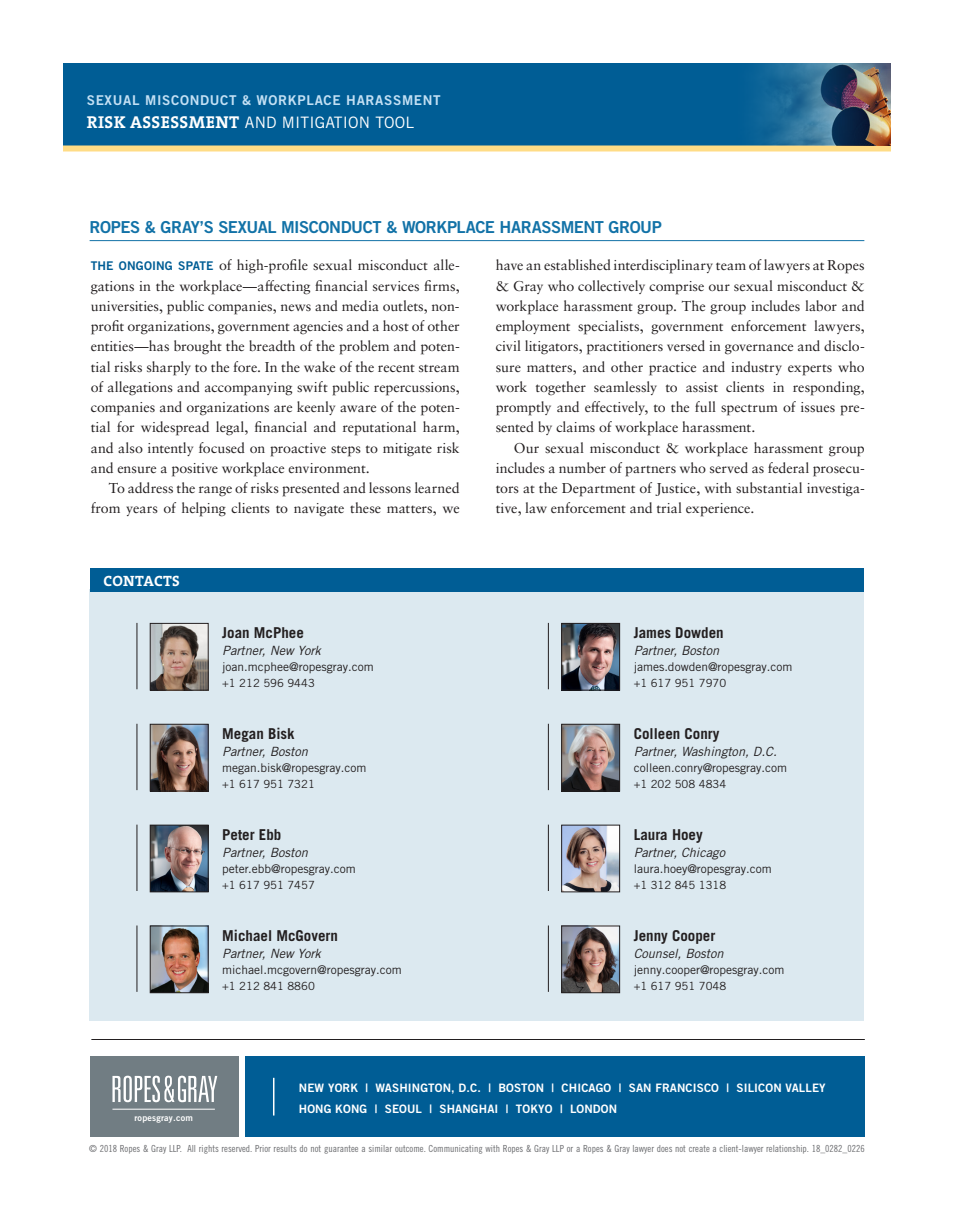
<style>
.page{position:relative;width:954px;height:1224px;background:#fff}
.page>*{position:absolute;margin:0;border:0;box-sizing:border-box;transform-origin:0 0}
.HED_1_rule__TG_B2_11{font:16.5px "Trade Gothic LT Pro Bd 2";letter-spacing:-.025em;color:#1272a7}
.NEWS_HED_1__TS_B_16{font:15.75px "Trade Gothic LT Pro";letter-spacing:.01em;color:#fff}
.CONTACTS_NAME__TG_B{font:700 15px "Trade Gothic LT Pro";color:#231f20}
.BOX_HED_ko__TS_B_10{font:700 15px "The Serif B W7";letter-spacing:.01em;color:#fff}
.BODY_2__S_9_5_13{font:14.25px/20.2px "Sabon LT Pro";letter-spacing:-.005em;color:#231f20;text-align:justify}
.NEWS_HED_1__TS_B_16-2{font:13.5px "Trade Gothic LT Pro Bd 2";letter-spacing:.05em;color:#c3e0f4}
.CONTACTS_TITLE_CITY{font:italic 12.75px "Trade Gothic LT Pro";color:#231f20}
.CONTACTS_EMAIL__TG_8{font:12px "Trade Gothic LT Pro";color:#231f20}
.FURNITURE_PIPE_1__TG{font:11.7px "Trade Gothic LT Pro Bd 2";letter-spacing:.01em;color:#fff}
.CONTACTS_PHONE__TG_7{font:11.25px "Trade Gothic LT Pro";color:#231f20}
.FURNITURE_COPYRIGHT{font:9.75px "Trade Gothic LT Pro Cn 18";color:#6c6d70}
.FURNITURE_URL_1__TG{font:9px "Trade Gothic LT Pro Bd 2";letter-spacing:.02em;color:#fff}
.s1{font-family:"The Serif B W7";font-weight:700;font-size:17.25px}
.s2{font-family:"Trade Gothic LT Pro Bd 2";font-size:12px;color:#005d95}
</style>
<div class="page">
<div style="left:64px;top:63px;width:827px;height:83px;background:#005d95"></div>
<div style="left:63px;top:146px;width:828px;height:6px;background:#ffdc86"></div>
<img style="left:734px;top:63px;width:157px;height:83px">
<div style="left:89px;top:590px;width:775px;height:431px;background:#dce9f0"></div>
<div style="left:90px;top:568px;width:774px;height:24px;background:#005d95"></div>
<img style="left:152px;top:625px;width:54px;height:63px">
<div style="left:150px;top:623px;width:58px;height:67px;border:1px solid #231f20"></div>
<hr style="left:136px;top:623px;width:1px;height:66px;background:#231f20">
<img style="left:152px;top:726px;width:54px;height:63px">
<div style="left:150px;top:724px;width:58px;height:67px;border:1px solid #231f20"></div>
<hr style="left:136px;top:724px;width:1px;height:66px;background:#231f20">
<img style="left:152px;top:827px;width:54px;height:63px">
<div style="left:150px;top:825px;width:58px;height:67px;border:1px solid #231f20"></div>
<hr style="left:136px;top:825px;width:1px;height:66px;background:#231f20">
<img style="left:152px;top:928px;width:54px;height:63px">
<div style="left:150px;top:926px;width:58px;height:67px;border:1px solid #231f20"></div>
<hr style="left:136px;top:926px;width:1px;height:66px;background:#231f20">
<img style="left:563px;top:625px;width:55px;height:63px">
<div style="left:561px;top:623px;width:59px;height:67px;border:1px solid #231f20"></div>
<hr style="left:548px;top:623px;width:1px;height:66px;background:#231f20">
<img style="left:563px;top:726px;width:55px;height:63px">
<div style="left:561px;top:724px;width:59px;height:67px;border:1px solid #231f20"></div>
<hr style="left:548px;top:724px;width:1px;height:66px;background:#231f20">
<img style="left:563px;top:827px;width:55px;height:63px">
<div style="left:561px;top:825px;width:59px;height:67px;border:1px solid #231f20"></div>
<hr style="left:548px;top:825px;width:1px;height:66px;background:#231f20">
<img style="left:563px;top:928px;width:55px;height:63px">
<div style="left:561px;top:926px;width:59px;height:67px;border:1px solid #231f20"></div>
<hr style="left:548px;top:926px;width:1px;height:66px;background:#231f20">
<hr style="left:91px;top:1039px;width:774px;height:1px;background:#231f20">
<div style="left:90px;top:1056px;width:149px;height:81px;background:#717d83"></div>
<svg style="left:112px;top:1076px;width:105px;height:26px"></svg>
<hr style="left:112px;top:1109px;width:103px;height:1px;background:#fff">
<div style="left:245px;top:1056px;width:620px;height:81px;background:#005d95"></div>
<hr style="left:273px;top:1078px;width:1px;height:38px;background:#fff">
<hr style="left:90px;top:240px;width:774px;height:1px;background:#1272a7">
<p class="NEWS_HED_1__TS_B_16-2" style="left:87px;top:92px;width:356px">SEXUAL MISCONDUCT &amp; WORKPLACE HARASSMENT</p>
<p class="NEWS_HED_1__TS_B_16" style="left:87px;top:113px;width:329px"><span class="s1">RISK ASSESSMENT</span> AND MITIGATION TOOL</p>
<p class="HED_1_rule__TG_B2_11" style="left:90px;top:217px;width:574px">ROPES &amp; GRAY’S SEXUAL MISCONDUCT &amp; WORKPLACE HARASSMENT GROUP</p>
<p class="BODY_2__S_9_5_13" style="left:91px;top:255px;width:371px"><span class="s2">THE ONGOING SPATE</span> of high-profile sexual misconduct alle&shy;gations in the workplace—affecting financial services firms, universities, public companies, news and media outlets, non&shy;profit organizations, government agencies and a host of other entities—has brought the breadth of the problem and poten&shy;tial risks sharply to the fore. In the wake of the recent stream of allegations and accompanying swift public repercussions, companies and organizations are keenly aware of the poten&shy;tial for widespread legal, financial and reputational harm, and also intently focused on proactive steps to mitigate risk and ensure a positive workplace environment.</p>
<p class="BODY_2__S_9_5_13" style="left:91px;top:478px;width:370px;text-align:right">To address the range of risks presented and lessons learned from years of helping clients to navigate these matters, we</p>
<p class="BOX_HED_ko__TS_B_10" style="left:104px;top:571px;width:78px">CONTACTS</p>
<p class="CONTACTS_NAME__TG_B" style="left:222px;top:624px;width:83px">Joan McPhee</p>
<p class="CONTACTS_TITLE_CITY" style="left:222px;top:643px;width:100px">Partner, New York</p>
<p class="CONTACTS_EMAIL__TG_8" style="left:222px;top:660px;width:153px">joan.mcphee@ropesgray.com</p>
<p class="CONTACTS_PHONE__TG_7" style="left:222px;top:676px;width:94px">+1 212 596 9443</p>
<p class="CONTACTS_NAME__TG_B" style="left:222px;top:725px;width:74px">Megan Bisk</p>
<p class="CONTACTS_TITLE_CITY" style="left:222px;top:744px;width:87px">Partner, Boston</p>
<p class="CONTACTS_EMAIL__TG_8" style="left:222px;top:760px;width:146px">megan.bisk@ropesgray.com</p>
<p class="CONTACTS_PHONE__TG_7" style="left:222px;top:777px;width:94px">+1 617 951 7321</p>
<p class="CONTACTS_NAME__TG_B" style="left:222px;top:826px;width:61px">Peter Ebb</p>
<p class="CONTACTS_TITLE_CITY" style="left:222px;top:844px;width:87px">Partner, Boston</p>
<p class="CONTACTS_EMAIL__TG_8" style="left:222px;top:861px;width:135px">peter.ebb@ropesgray.com</p>
<p class="CONTACTS_PHONE__TG_7" style="left:222px;top:878px;width:94px">+1 617 951 7457</p>
<p class="CONTACTS_NAME__TG_B" style="left:222px;top:927px;width:117px">Michael McGovern</p>
<p class="CONTACTS_TITLE_CITY" style="left:222px;top:945px;width:100px">Partner, New York</p>
<p class="CONTACTS_EMAIL__TG_8" style="left:222px;top:962px;width:181px">michael.mcgovern@ropesgray.com</p>
<p class="CONTACTS_PHONE__TG_7" style="left:222px;top:979px;width:94px">+1 212 841 8860</p>
<p class="BODY_2__S_9_5_13" style="left:496px;top:255px;width:371px">have an established interdisciplinary team of lawyers at Ropes &amp; Gray who collectively comprise our sexual misconduct &amp; workplace harassment group. The group includes labor and employment specialists, government enforcement lawyers, civil litigators, practitioners versed in governance and disclo&shy;sure matters, and other practice and industry experts who work together seamlessly to assist clients in responding, promptly and effectively, to the full spectrum of issues pre&shy;sented by claims of workplace harassment.</p>
<p class="BODY_2__S_9_5_13" style="left:496px;top:437px;width:371px;text-indent:18px">Our sexual misconduct &amp; workplace harassment group includes a number of partners who served as federal prosecu&shy;tors at the Department of Justice, with substantial investiga&shy;tive, law enforcement and trial experience.</p>
<p class="CONTACTS_NAME__TG_B" style="left:634px;top:624px;width:91px">James Dowden</p>
<p class="CONTACTS_TITLE_CITY" style="left:634px;top:643px;width:87px">Partner, Boston</p>
<p class="CONTACTS_EMAIL__TG_8" style="left:634px;top:660px;width:160px">james.dowden@ropesgray.com</p>
<p class="CONTACTS_PHONE__TG_7" style="left:634px;top:676px;width:94px">+1 617 951 7970</p>
<p class="CONTACTS_NAME__TG_B" style="left:634px;top:725px;width:87px">Colleen Conry</p>
<p class="CONTACTS_TITLE_CITY" style="left:634px;top:744px;width:145px">Partner, Washington, D.C.</p>
<p class="CONTACTS_EMAIL__TG_8" style="left:634px;top:760px;width:155px">colleen.conry@ropesgray.com</p>
<p class="CONTACTS_PHONE__TG_7" style="left:634px;top:777px;width:94px">+1 202 508 4834</p>
<p class="CONTACTS_NAME__TG_B" style="left:634px;top:826px;width:71px">Laura Hoey</p>
<p class="CONTACTS_TITLE_CITY" style="left:634px;top:844px;width:93px">Partner, Chicago</p>
<p class="CONTACTS_EMAIL__TG_8" style="left:634px;top:861px;width:140px">laura.hoey@ropesgray.com</p>
<p class="CONTACTS_PHONE__TG_7" style="left:634px;top:878px;width:94px">+1 312 845 1318</p>
<p class="CONTACTS_NAME__TG_B" style="left:634px;top:927px;width:83px">Jenny Cooper</p>
<p class="CONTACTS_TITLE_CITY" style="left:634px;top:945px;width:91px">Counsel, Boston</p>
<p class="CONTACTS_EMAIL__TG_8" style="left:634px;top:962px;width:152px">jenny.cooper@ropesgray.com</p>
<p class="CONTACTS_PHONE__TG_7" style="left:634px;top:979px;width:94px">+1 617 951 7048</p>
<p class="FURNITURE_URL_1__TG" style="left:134px;top:1112px;width:60px">ropesgray.com</p>
<p class="FURNITURE_PIPE_1__TG" style="left:299px;top:1081px;width:528px">NEW YORK | WASHINGTON, D.C. | BOSTON | CHICAGO | SAN FRANCISCO | SILICON VALLEY</p>
<p class="FURNITURE_PIPE_1__TG" style="left:299px;top:1102px;width:320px">HONG KONG | SEOUL | SHANGHAI | TOKYO | LONDON</p>
<p class="FURNITURE_COPYRIGHT" style="left:89px;top:1143px;width:777px">© 2018 Ropes &amp; Gray LLP. All rights reserved. Prior results do not guarantee a similar outcome. Communicating with Ropes &amp; Gray LLP or a Ropes &amp; Gray lawyer does not create a client-lawyer relationship. 18_0282_0226</p>
</div>
